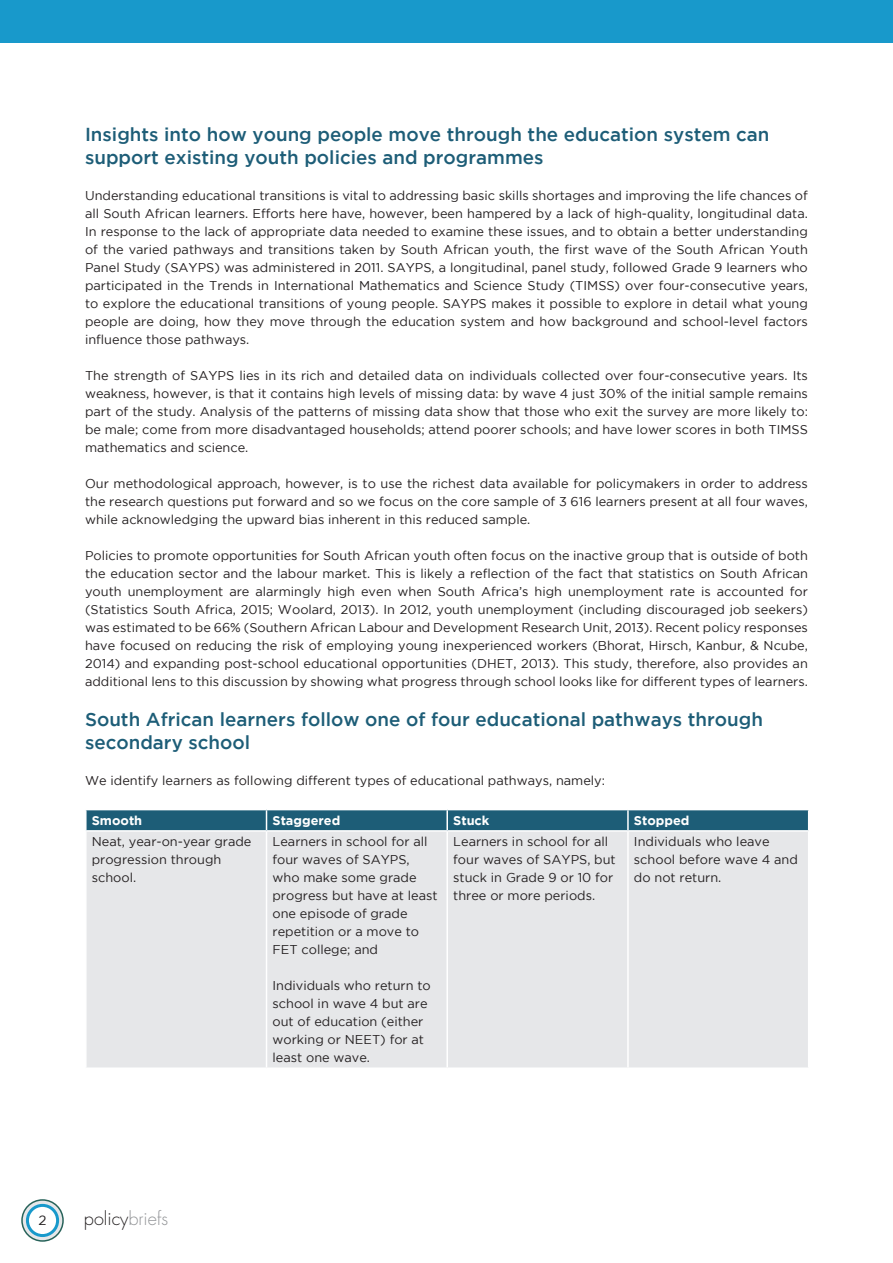
<style>
.page{position:relative;width:893px;height:1263px;background:#fff}
.page>*{position:absolute;margin:0;border:0;box-sizing:border-box;transform-origin:0 0}
.Subhead{font:500 18.75px/22.5px "Gotham";color:#1d5d77}
.t1{font:300 18px "Futura";color:#231f20}
.Notes{font:13.5px "Gotham";color:#231f20}
.Body_copy{font:12.75px/18px "Gotham";color:#231f20}
.Body_copy-2{font:700 12.75px "Gotham";color:#fff}
.s1{color:#939598}
</style>
<div class="page">
<div style="left:0;top:0;width:893px;height:43px;background:#1899cb"></div>
<svg style="left:22px;top:1200px;width:41px;height:41px"></svg>
<div style="left:21px;top:1199px;width:43px;height:43px;border:2px solid #28635a;border-radius:50%"></div>
<div style="left:27px;top:1205px;width:31px;height:30px;background:#fff;border-radius:50%"></div>
<div style="left:26px;top:1204px;width:33px;height:33px;border:3px solid #1899cb;border-radius:50%"></div>
<div style="left:87px;top:832px;width:721px;height:235px;background:#e6e7e9"></div>
<svg style="left:86px;top:809px;width:723px;height:21px;background:#2d6880"></svg>
<hr style="left:266px;top:832px;width:1px;height:235px;background:#fff">
<hr style="left:446px;top:832px;width:2px;height:235px;background:#fff">
<hr style="left:627px;top:832px;width:2px;height:235px;background:#fff">
<p class="Subhead" style="left:85px;top:123px;width:686px">Insights into how young people move through the education system can support existing youth policies and programmes</p>
<p class="Body_copy" style="left:85px;top:186px;width:724px;text-align:justify">Understanding educational transitions is vital to addressing basic skills shortages and improving the life chances of all South African learners. Efforts here have, however, been hampered by a lack of high-quality, longitudinal data.<br>In response to the lack of appropriate data needed to examine these issues, and to obtain a better understanding of the varied pathways and transitions taken by South African youth, the first wave of the South African Youth Panel Study (SAYPS) was administered in 2011. SAYPS, a longitudinal, panel study, followed Grade 9 learners who participated in the Trends in International Mathematics and Science Study (TIMSS) over four-consecutive years, to explore the educational transitions of young people. SAYPS makes it possible to explore in detail what young people are doing, how they move through the education system and how background and school-level factors influence those pathways.</p>
<p class="Body_copy" style="left:85px;top:366px;width:724px;text-align:justify">The strength of SAYPS lies in its rich and detailed data on individuals collected over four-consecutive years. Its weakness, however, is that it contains high levels of missing data: by wave 4 just 30% of the initial sample remains part of the study. Analysis of the patterns of missing data show that those who exit the survey are more likely to: be male; come from more disadvantaged households; attend poorer schools; and have lower scores in both TIMSS mathematics and science.</p>
<p class="Body_copy" style="left:85px;top:474px;width:724px;text-align:justify">Our methodological approach, however, is to use the richest data available for policymakers in order to address the research questions put forward and so we focus on the core sample of 3 616 learners present at all four waves, while acknowledging the upward bias inherent in this reduced sample.</p>
<p class="Body_copy" style="left:85px;top:546px;width:724px;text-align:justify">Policies to promote opportunities for South African youth often focus on the inactive group that is outside of both the education sector and the labour market. This is likely a reflection of the fact that statistics on South African youth unemployment are alarmingly high even when South Africa’s high unemployment rate is accounted for (Statistics South Africa, 2015; Woolard, 2013). In 2012, youth unemployment (including discouraged job seekers) was estimated to be 66% (Southern African Labour and Development Research Unit, 2013). Recent policy responses have focused on reducing the risk of employing young inexperienced workers (Bhorat, Hirsch, Kanbur, &amp; Ncube, 2014) and expanding post-school educational opportunities (DHET, 2013). This study, therefore, also provides an additional lens to this discussion by showing what progress through school looks like for different types of learners.</p>
<p class="Subhead" style="left:85px;top:708px;width:679px">South African learners follow one of four educational pathways through secondary school</p>
<p class="Body_copy" style="left:85px;top:771px;width:521px">We identify learners as following different types of educational pathways, namely:</p>
<p class="Body_copy-2" style="left:92px;top:813px;width:52px">Smooth</p>
<p class="Body_copy-2" style="left:272px;top:813px;width:69px">Staggered</p>
<p class="Body_copy-2" style="left:453px;top:813px;width:38px">Stuck</p>
<p class="Body_copy-2" style="left:634px;top:813px;width:57px">Stopped</p>
<p class="Body_copy" style="left:92px;top:832px;width:161px">Neat, year-on-year grade progression through school.</p>
<p class="Body_copy" style="left:272px;top:832px;width:167px">Learners in school for all four waves of SAYPS, who make some grade progress but have at least one episode of grade repetition or a move to<br>FET college; and</p>
<p class="Body_copy" style="left:272px;top:976px;width:160px">Individuals who return to school in wave 4 but are out of education (either working or NEET) for at least one wave.</p>
<p class="Body_copy" style="left:453px;top:832px;width:164px">Learners in school for all four waves of SAYPS, but stuck in Grade 9 or 10 for three or more periods.</p>
<p class="Body_copy" style="left:634px;top:832px;width:165px">Individuals who leave school before wave 4 and do not return.</p>
<p class="Notes" style="left:38px;top:1212px;width:10px">2</p>
<p class="t1" style="left:84px;top:1207px;width:86px">policy<span class="s1">briefs</span></p>
</div>
